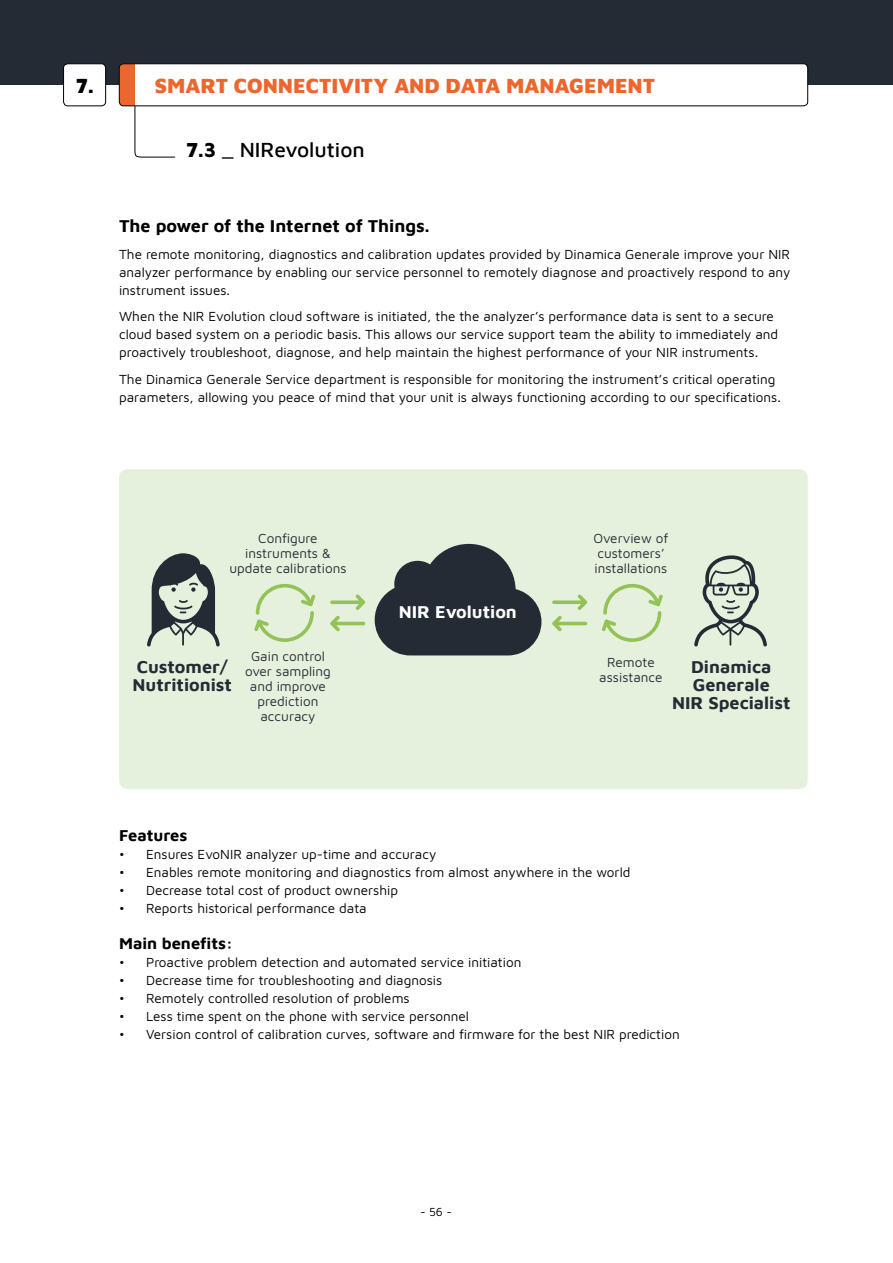
<style>
.page{position:relative;width:893px;height:1263px;background:#fff}
.page>*{position:absolute;margin:0;border:0;box-sizing:border-box;transform-origin:0 0}
.t1{font:900 21px "Maven Pro";color:#ec672e}
.t2{font:500 21px "Maven Pro";color:#000}
.t3{font:900 21px "Maven Pro";color:#000}
.t4{font:700 18px/18px "Maven Pro";color:#242b35}
.t5{font:700 18px "Maven Pro";color:#000}
.t6{font:700 18px "Maven Pro";color:#fff}
.t7{font:700 16.5px "Maven Pro";color:#000}
.t8{font:13.5px/18px "Maven Pro";color:#000}
.t9{font:13.5px/15px "Maven Pro";color:#242b35;text-align:center}
.t10{font:12px "Maven Pro";color:#000}
.s1{font-weight:800}
</style>
<div class="page">
<div style="left:0;top:0;width:893px;height:85px;background:#242b35"></div>
<div style="left:119px;top:64px;width:689px;height:42px;background:#fff;border-radius:4px"></div>
<div style="left:119px;top:64px;width:16px;height:42px;background:#ec672e"></div>
<div style="left:119px;top:64px;width:689px;height:42px;border:1px solid #000;border-radius:4px"></div>
<div style="left:119px;top:469px;width:689px;height:320px;background:#e6f1dd;border-radius:9px"></div>
<svg style="left:147px;top:553px;width:73px;height:93px"></svg>
<svg style="left:375px;top:544px;width:166px;height:111px"></svg>
<svg style="left:254px;top:584px;width:61px;height:58px"></svg>
<svg style="left:602px;top:584px;width:61px;height:58px"></svg>
<svg style="left:694px;top:555px;width:73px;height:91px"></svg>
<svg style="left:552px;top:616px;width:35px;height:15px"></svg>
<svg style="left:330px;top:594px;width:35px;height:16px"></svg>
<svg style="left:330px;top:616px;width:35px;height:15px"></svg>
<svg style="left:552px;top:594px;width:35px;height:16px"></svg>
<div style="left:64px;top:64px;width:42px;height:42px;background:#fff;border-radius:4px"></div>
<div style="left:63px;top:64px;width:43px;height:42px;border:1px solid #000;border-radius:4px"></div>
<svg style="left:134px;top:106px;width:42px;height:52px"></svg>
<h1 class="t3" style="left:76px;top:70px;width:20px">7.</h1>
<h1 class="t1" style="left:155px;top:70px;width:502px">SMART CONNECTIVITY AND DATA MANAGEMENT</h1>
<h1 class="t2" style="left:186px;top:135px;width:181px"><span class="s1">7.3</span> _ NIRevolution</h1>
<h2 class="t5" style="left:119px;top:213px;width:312px">The power of the Internet of Things.</h2>
<p class="t8" style="left:119px;top:244px;width:673px;text-align:justify">The remote monitoring, diagnostics and calibration updates provided by Dinamica Generale improve your NIR analyzer performance by enabling our service personnel to remotely diagnose and proactively respond to any instrument issues.</p>
<p class="t8" style="left:119px;top:307px;width:661px">When the NIR Evolution cloud software is initiated, the the analyzer’s performance data is sent to a secure cloud based system on a periodic basis. This allows our service support team the ability to immediately and proactively troubleshoot, diagnose, and help maintain the highest performance of your NIR instruments.</p>
<p class="t8" style="left:119px;top:369px;width:663px">The Dinamica Generale Service department is responsible for monitoring the instrument’s critical operating parameters, allowing you peace of mind that your unit is always functioning according to our specifications.</p>
<p class="t9" style="left:229px;top:530px;width:119px">Configure instruments &amp; update calibrations</p>
<h2 class="t6" style="left:399px;top:599px;width:120px">NIR Evolution</h2>
<p class="t9" style="left:593px;top:530px;width:77px;text-align:left">Overview of customers’ installations</p>
<p class="t9" style="left:245px;top:648px;width:87px">Gain control over sampling and improve prediction accuracy</p>
<p class="t9" style="left:599px;top:654px;width:65px">Remote assistance</p>
<h2 class="t4" style="left:132px;top:657px;width:101px">Customer/<br>Nutritionist</h2>
<h2 class="t4" style="left:672px;top:657px;width:120px;text-align:center">Dinamica<br>Generale<br>NIR Specialist</h2>
<p class="t7" style="left:119px;top:824px;width:70px">Features</p>
<p class="t8" style="left:119px;top:844px;width:319px">• Ensures EvoNIR analyzer up-time and accuracy</p>
<p class="t8" style="left:119px;top:862px;width:513px">• Enables remote monitoring and diagnostics from almost anywhere in the world</p>
<p class="t8" style="left:119px;top:880px;width:280px">• Decrease total cost of product ownership</p>
<p class="t8" style="left:119px;top:898px;width:249px">• Reports historical performance data</p>
<p class="t7" style="left:119px;top:932px;width:115px">Main benefits:</p>
<p class="t8" style="left:119px;top:952px;width:404px">• Proactive problem detection and automated service initiation</p>
<p class="t8" style="left:119px;top:970px;width:325px">• Decrease time for troubleshooting and diagnosis</p>
<p class="t8" style="left:119px;top:988px;width:292px">• Remotely controlled resolution of problems</p>
<p class="t8" style="left:119px;top:1006px;width:351px">• Less time spent on the phone with service personnel</p>
<p class="t8" style="left:119px;top:1024px;width:562px">• Version control of calibration curves, software and firmware for the best NIR prediction</p>
<p class="t10" style="left:420px;top:1203px;width:33px">- 56 -</p>
</div>
